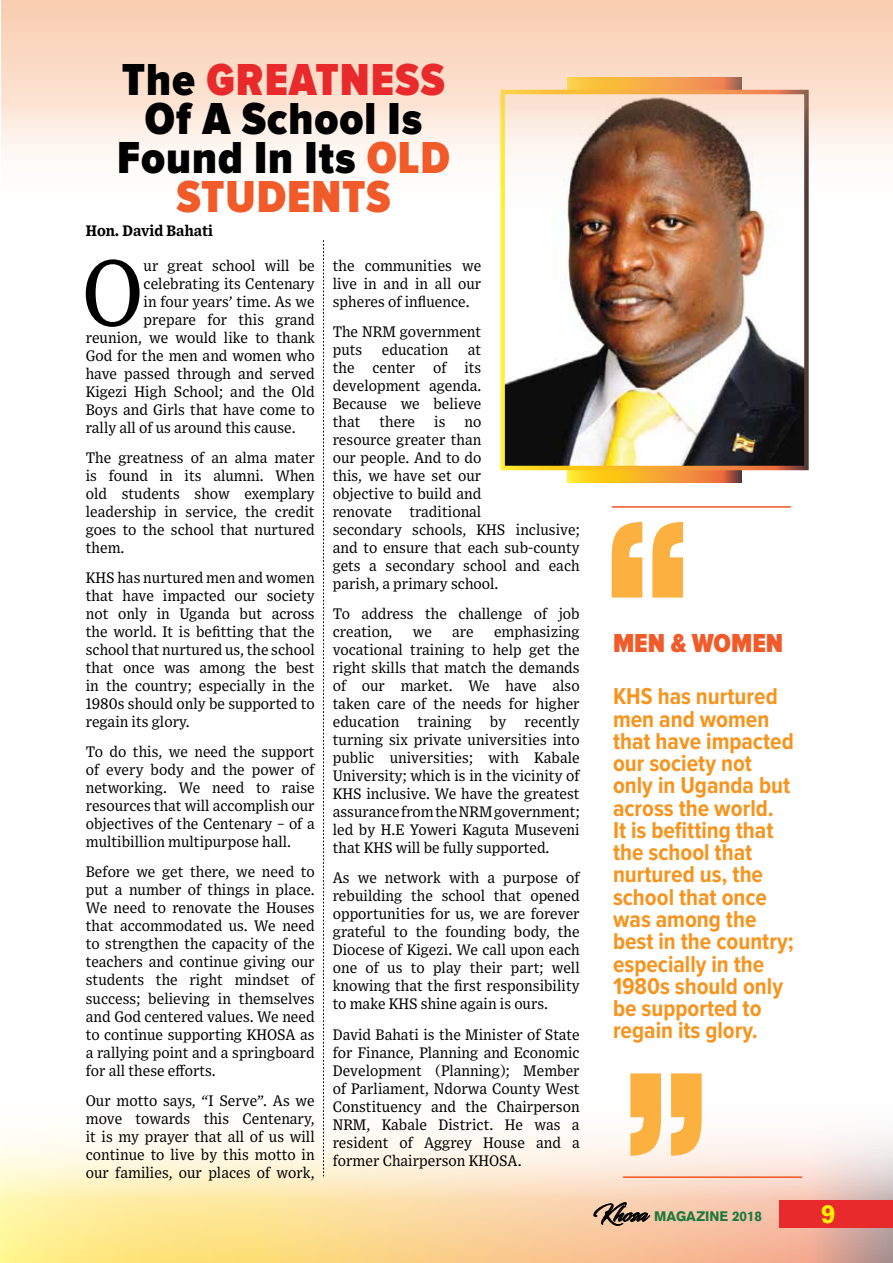
<style>
.page{position:relative;width:893px;height:1263px;background:#fff}
.page>*{position:absolute;margin:0;border:0;box-sizing:border-box;transform-origin:0 0}
.t1{font:91.65px "Exchange Text";color:#000}
.t2{font:900 46.5px/39px "Proxima Nova Cond";letter-spacing:.02em;color:#000;text-align:center}
.t3{font:900 27px "Proxima Nova Cond";color:#f15a29}
.t4{font:900 25.5px "Akzidenz Grotesk";color:#fff200}
.t5{font:700 23.85px/22.2px "Proxima Nova Cond";color:#f7941e}
.t6{font:15px/18px "Exchange Text";color:#000;text-align:justify}
.t7{font:700 15px "Exchange Text";color:#000}
.t8{font:900 13.5px "Akzidenz Grotesk";color:#1e793d}
.s1{color:#e92a2c}
.s2{color:#f15a29}
.s3{font-family:"Blacksword";font-weight:400;font-size:21px;color:#000}
</style>
<div class="page">
<svg style="left:1px;top:1114px;width:892px;height:149px"></svg>
<svg style="left:323px;top:240px;width:1px;height:936px"></svg>
<svg style="left:568px;top:470px;width:173px;height:12px;background:#eea32d"></svg>
<img style="left:505px;top:234px;width:299px;height:231px">
<svg style="left:1px;top:0;width:892px;height:234px"></svg>
<svg style="left:612px;top:522px;width:30px;height:75px;background:#fbba59"></svg>
<svg style="left:652px;top:522px;width:31px;height:75px;background:#fbbb5c"></svg>
<hr style="left:612px;top:506px;width:179px;height:2px;background:#f15a29">
<hr style="left:623px;top:1176px;width:179px;height:2px;background:#f15a29">
<svg style="left:671px;top:1073px;width:31px;height:83px;background:#fbbb5c"></svg>
<svg style="left:630px;top:1073px;width:31px;height:83px;background:#fbbb5c"></svg>
<div style="left:779px;top:1200px;width:114px;height:28px;background:#e92a2c"></div>
<svg style="left:594px;top:1202px;width:57px;height:32px;background:#c09d81"></svg>
<h2 class="t2" style="left:117px;top:62px;width:334px">The <span class="s1">GREATNESS<br></span>Of A School Is<br>Found In Its <span class="s2">OLD<br>STUDENTS</span></h2>
<p class="t7" style="left:86px;top:218px;width:129px">Hon. David Bahati</p>
<p class="t6" style="left:333px;top:256px;width:150px">the communities we live in and in all our spheres of influence.</p>
<p class="t6" style="left:333px;top:322px;width:150px">The NRM government puts</p>
<h1 class="t1" style="left:82px;top:221px;width:63px">O</h1>
<p class="t6" style="left:144px;top:256px;width:173px">ur great school will be</p>
<p class="t6" style="left:144px;top:274px;width:173px">celebrating its Centenary</p>
<p class="t6" style="left:144px;top:292px;width:173px">in four years’ time. As we</p>
<p class="t6" style="left:144px;top:310px;width:173px">prepare for this grand</p>
<p class="t6" style="left:86px;top:328px;width:230px">reunion, we would like to thank</p>
<p class="t6" style="left:86px;top:346px;width:230px">God for the men and women who</p>
<p class="t6" style="left:86px;top:364px;width:230px">have passed through and served</p>
<p class="t6" style="left:86px;top:382px;width:230px">Kigezi High School; and the Old</p>
<p class="t6" style="left:86px;top:400px;width:230px">Boys and Girls that have come to</p>
<p class="t6" style="left:86px;top:418px;width:211px">rally all of us around this cause.</p>
<p class="t6" style="left:86px;top:448px;width:230px">The greatness of an alma mater is found in its alumni. When old students show exemplary leadership in service, the credit goes to the school that nurtured them.</p>
<p class="t6" style="left:86px;top:568px;width:230px">KHS has nurtured men and women that have impacted our society not only in Uganda but across the world. It is befitting that the school that nurtured us, the school that once was among the best in the country; especially in the 1980s should only be supported to regain its glory.</p>
<p class="t6" style="left:86px;top:742px;width:230px">To do this, we need the support of every body and the power of networking. We need to raise resources that will accomplish our objectives of the Centenary – of a multibillion multipurpose hall.</p>
<p class="t6" style="left:86px;top:862px;width:230px">Before we get there, we need to put a number of things in place.<br>We need to renovate the Houses that accommodated us. We need to strengthen the capacity of the teachers and continue giving our students the right mindset of success; believing in themselves and God centered values. We need to continue supporting KHOSA as a rallying point and a springboard for all these efforts.</p>
<p class="t6" style="left:86px;top:1090px;width:230px">Our motto says, “I Serve”. As we move towards this Centenary, it is my prayer that all of us will continue to live by this motto in our families, our places of work,</p>
<p class="t6" style="left:382px;top:340px;width:68px">education</p>
<p class="t6" style="left:333px;top:340px;width:150px;text-indent:135px">at the center of its development agenda.<br>Because we believe that</p>
<p class="t6" style="left:379px;top:412px;width:37px">there</p>
<p class="t6" style="left:434px;top:412px;width:13px">is</p>
<p class="t6" style="left:333px;top:412px;width:248px;text-align:left;text-indent:132px">no<br>resource greater than<br>our people. And to do<br>this, we have set our<br>objective to build and<br>renovate traditional<br>secondary schools, KHS inclusive; and to ensure that each sub-county gets a secondary school and each parish, a primary school.</p>
<p class="t6" style="left:333px;top:604px;width:248px">To address the challenge of job creation,</p>
<p class="t6" style="left:333px;top:622px;width:248px;text-indent:161px">emphasizing vocational training to help get the right skills that match the demands of our market. We have also taken care of the needs for higher education training by recently turning six private universities into public universities; with Kabale University; which is in the vicinity of KHS inclusive. We have the greatest assurance from the NRM government; led by H.E Yoweri Kaguta Museveni that KHS will be fully supported.</p>
<p class="t6" style="left:333px;top:868px;width:248px">As we network with a purpose of rebuilding the school that opened opportunities for us, we are forever grateful to the founding body, the Diocese of Kigezi. We call upon each one of us to play their part; well knowing that the first responsibility to make KHS shine again is ours.</p>
<p class="t6" style="left:333px;top:1024px;width:248px">David Bahati is the Minister of State for Finance, Planning and Economic Development (Planning); Member of Parliament, Ndorwa County West Constituency and the Chairperson NRM, Kabale District. He was a resident of Aggrey House and a former Chairperson KHOSA.</p>
<p class="t6" style="left:413px;top:622px;width:21px">we</p>
<p class="t6" style="left:452px;top:622px;width:23px">are</p>
<h3 class="t3" style="left:613px;top:631px;width:172px">MEN &amp; WOMEN</h3>
<p class="t5" style="left:613px;top:686px;width:182px">KHS has nurtured men and women that have impacted our society not only in Uganda but across the world.<br>It is befitting that the school that nurtured us, the school that once was among the best in the country; especially in the<br>1980s should only be supported to regain its glory.</p>
<p class="t8" style="left:593px;top:1207px;width:170px"><span class="s3">Khosa</span> MAGAZINE 2018</p>
<h3 class="t4" style="left:821px;top:1197px;width:16px">9</h3>
</div>
